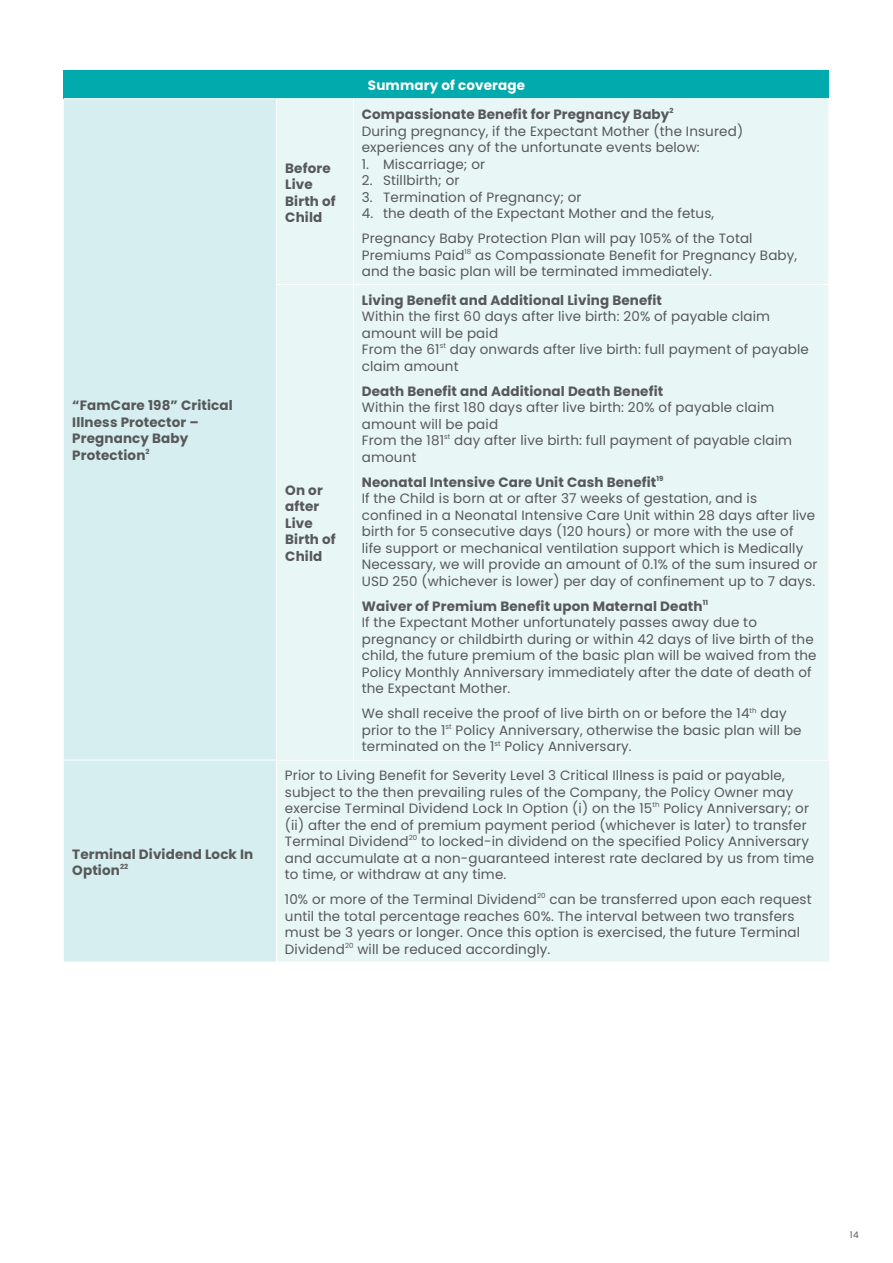
<style>
.page{position:relative;width:893px;height:1263px;background:#fff}
.page>*{position:absolute;margin:0;border:0;box-sizing:border-box;transform-origin:0 0}
.t1{font:13.5px/16.5px "Poppins";letter-spacing:.01em;color:#57585a}
.t2{font:700 13.5px/16.5px "Poppins";letter-spacing:.01em;color:#57585a}
.t3{font:700 13.5px "Poppins";letter-spacing:.01em;color:#fff}
.t4{font:9px "Poppins";color:#57585a}
.s1{font-weight:700}
</style>
<div class="page">
<div style="left:64px;top:70px;width:765px;height:29px;background:#00aaad"></div>
<div style="left:64px;top:99px;width:212px;height:863px;background:#d6eeef"></div>
<div style="left:277px;top:761px;width:552px;height:201px;background:#e9f6f6"></div>
<hr style="left:64px;top:98px;width:212px;height:1px;background:#fff">
<hr style="left:276px;top:98px;width:553px;height:1px;background:#fff">
<hr style="left:64px;top:760px;width:212px;height:1px;background:#fff">
<div style="left:277px;top:99px;width:551px;height:661px;background:#e9f6f6"></div>
<hr style="left:353px;top:99px;width:1px;height:185px;background:#fff">
<hr style="left:277px;top:284px;width:76px;height:1px;background:#fff">
<hr style="left:353px;top:284px;width:476px;height:1px;background:#fff">
<hr style="left:353px;top:285px;width:1px;height:475px;background:#fff">
<p class="t2" style="left:72px;top:397px;width:162px">“FamCare 198” Critical<br>Illness Protector –<br>Pregnancy Baby<br>Protection<sup>2</sup></p>
<p class="t2" style="left:72px;top:846px;width:183px">Terminal Dividend Lock In<br>Option<sup>22</sup></p>
<p class="t2" style="left:285px;top:160px;width:52px">Before<br>Live<br>Birth of<br>Child</p>
<p class="t2" style="left:285px;top:482px;width:52px">On or after<br>Live<br>Birth of<br>Child</p>
<p class="t3" style="left:368px;top:78px;width:159px">Summary of coverage</p>
<p class="t1" style="left:362px;top:106px;width:383px"><span class="s1">Compassionate Benefit for Pregnancy Baby</span><sup>2<br></sup>During pregnancy, if the Expectant Mother (the Insured) experiences any of the unfortunate events below:</p>
<p class="t1" style="left:362px;top:156px;width:125px">1. Miscarriage; or</p>
<p class="t1" style="left:362px;top:172px;width:99px">2. Stillbirth; or</p>
<p class="t1" style="left:362px;top:189px;width:221px">3. Termination of Pregnancy; or</p>
<p class="t1" style="left:362px;top:201px;width:392px;line-height:25px">4. the death of the Expectant Mother and the fetus,<br>Pregnancy Baby Protection Plan will pay 105% of the Total</p>
<p class="t1" style="left:362px;top:247px;width:437px">Premiums Paid<sup>18</sup> as Compassionate Benefit for Pregnancy Baby, and the basic plan will be terminated immediately.</p>
<p class="t2" style="left:362px;top:292px;width:302px">Living Benefit and Additional Living Benefit</p>
<p class="t1" style="left:362px;top:308px;width:449px">Within the first 60 days after live birth: 20% of payable claim amount will be paid<br>From the 61<sup>st</sup> day onwards after live birth: full payment of payable claim amount</p>
<p class="t2" style="left:362px;top:383px;width:303px">Death Benefit and Additional Death Benefit</p>
<p class="t1" style="left:362px;top:399px;width:432px">Within the first 180 days after live birth: 20% of payable claim amount will be paid<br>From the 181<sup>st</sup> day after live birth: full payment of payable claim amount</p>
<p class="t1" style="left:362px;top:474px;width:457px"><span class="s1">Neonatal Intensive Care Unit Cash Benefit</span><sup>19<br></sup>If the Child is born at or after 37 weeks of gestation, and is confined in a Neonatal Intensive Care Unit within 28 days after live birth for 5 consecutive days (120 hours) or more with the use of<br>life support or mechanical ventilation support which is Medically Necessary, we will provide an amount of 0.1% of the sum insured or USD 250 (whichever is lower) per day of confinement up to 7 days.</p>
<p class="t1" style="left:362px;top:598px;width:456px"><span class="s1">Waiver of Premium Benefit upon Maternal Death</span><sup>11<br></sup>If the Expectant Mother unfortunately passes away due to pregnancy or childbirth during or within 42 days of live birth of the child, the future premium of the basic plan will be waived from the Policy Monthly Anniversary immediately after the date of death of the Expectant Mother.</p>
<p class="t1" style="left:362px;top:705px;width:441px">We shall receive the proof of live birth on or before the 14<sup>th</sup> day prior to the 1<sup>st</sup> Policy Anniversary, otherwise the basic plan will be terminated on the 1<sup>st</sup> Policy Anniversary.</p>
<p class="t1" style="left:285px;top:767px;width:531px">Prior to Living Benefit for Severity Level 3 Critical Illness is paid or payable, subject to the then prevailing rules of the Company, the Policy Owner may exercise Terminal Dividend Lock In Option (i) on the 15<sup>th</sup> Policy Anniversary; or (ii) after the end of premium payment period (whichever is later) to transfer Terminal Dividend<sup>20</sup> to locked-in dividend on the specified Policy Anniversary and accumulate at a non-guaranteed interest rate declared by us from time to time, or withdraw at any time.</p>
<p class="t1" style="left:285px;top:891px;width:528px">10% or more of the Terminal Dividend<sup>20</sup> can be transferred upon each request until the total percentage reaches 60%. The interval between two transfers must be 3 years or longer. Once this option is exercised, the future Terminal Dividend<sup>20</sup> will be reduced accordingly.</p>
<p class="t4" style="left:850px;top:1230px;width:10px">14</p>
</div>
